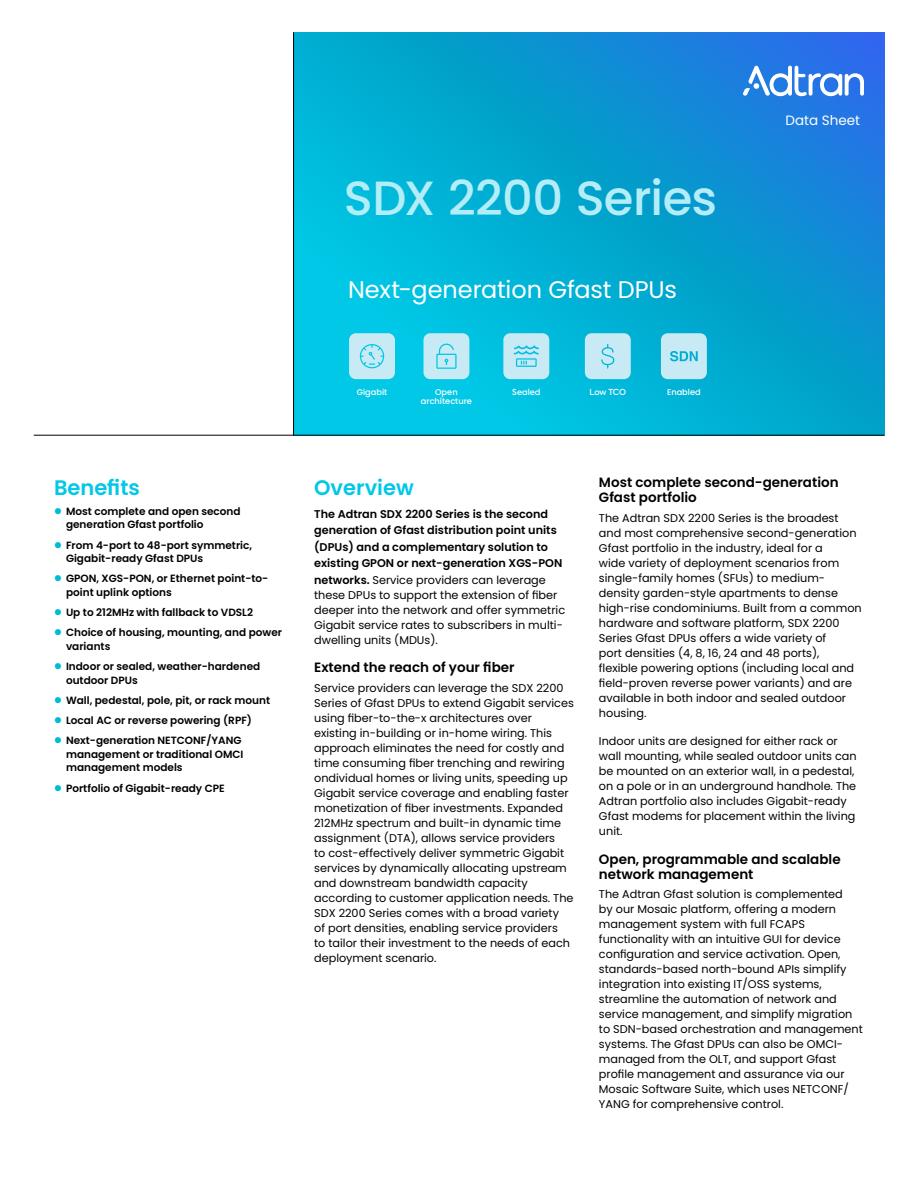
<style>
.page{position:relative;width:918px;height:1188px;background:#fff}
.page>*{position:absolute;margin:0;border:0;box-sizing:border-box;transform-origin:0 0}
.Variable_Header{font:500 48px "Poppins";letter-spacing:-.015em;color:#b3eef8}
.Variable_Prouduct_Description{font:24px "Poppins";letter-spacing:-.005em;color:#fff}
.t1{font:600 21px "Poppins";color:#00c8e6}
.Subhead{font:600 13.5px/15px "Poppins";color:#000}
.t2{font:13.5px "Poppins";color:#fff}
.Body_Copy{font:11.25px/15px "Poppins";color:#000}
.First_Paragraph{font:600 11.25px/16.5px "Poppins";color:#000}
.First_Paragraph-2{font:11.25px/15px "Poppins";color:#000}
.t3{font:600 10.5px/13.5px "Poppins";color:#000}
.t4{font:500 8.25px/9px "Poppins";color:#fff;text-align:center}
.t5{font:500 8.25px "Axiforma";color:#fff}
.s1{font-weight:400}
</style>
<div class="page">
<svg style="left:294px;top:32px;width:590px;height:403px;background:#06a5d6"></svg>
<hr style="left:34px;top:435px;width:850px;height:1px;background:#000">
<hr style="left:293px;top:32px;width:1px;height:403px;background:#000">
<svg style="left:743px;top:66px;width:121px;height:30px"></svg>
<svg style="left:424px;top:333px;width:45px;height:46px;background:#b8e7f2"></svg>
<svg style="left:503px;top:333px;width:46px;height:46px;background:#b2e5f1"></svg>
<svg style="left:585px;top:333px;width:46px;height:46px;background:#bbe6f2"></svg>
<svg style="left:661px;top:333px;width:46px;height:46px;background:#b4e4f0"></svg>
<svg style="left:349px;top:333px;width:46px;height:46px;background:#b6e6f2"></svg>
<p class="Variable_Header" style="left:344px;top:171px;width:375px">SDX 2200 Series</p>
<p class="Variable_Prouduct_Description" style="left:348px;top:275px;width:331px">Next-generation Gfast DPUs</p>
<p class="t2" style="left:786px;top:113px;width:76px">Data Sheet</p>
<p class="t1" style="left:54px;top:475px;width:87px">Benefits</p>
<p class="t3" style="left:66px;top:504px;width:176px">Most complete and open second generation Gfast portfolio</p>
<p class="t3" style="left:66px;top:538px;width:188px">From 4-port to 48-port symmetric,<br>Gigabit-ready Gfast DPUs</p>
<p class="t3" style="left:66px;top:572px;width:204px">GPON, XGS-PON, or Ethernet point-to&shy;point uplink options</p>
<p class="t3" style="left:66px;top:606px;width:189px">Up to 212MHz with fallback to VDSL2</p>
<p class="t3" style="left:66px;top:626px;width:218px">Choice of housing, mounting, and power variants</p>
<p class="t3" style="left:66px;top:660px;width:196px">Indoor or sealed, weather-hardened outdoor DPUs</p>
<p class="t3" style="left:66px;top:693px;width:206px">Wall, pedestal, pole, pit, or rack mount</p>
<p class="t3" style="left:66px;top:714px;width:188px">Local AC or reverse powering (RPF)</p>
<p class="t3" style="left:66px;top:734px;width:179px">Next-generation NETCONF/YANG management or traditional OMCI management models</p>
<p class="t3" style="left:66px;top:781px;width:160px">Portfolio of Gigabit-ready CPE</p>
<p class="t4" style="left:357px;top:387px;width:32px">Gigabit</p>
<p class="t5" style="left:512px;top:386px;width:30px">Sealed</p>
<p class="t5" style="left:589px;top:386px;width:38px">Low TCO</p>
<p class="t4" style="left:667px;top:387px;width:35px">Enabled</p>
<p class="t4" style="left:421px;top:387px;width:53px">Open architecture</p>
<p class="t1" style="left:314px;top:475px;width:101px">Overview</p>
<p class="First_Paragraph" style="left:314px;top:506px;width:250px">The Adtran SDX 2200 Series is the second generation of Gfast distribution point units (DPUs) and a complementary solution to existing GPON or next-generation XGS-PON networks. <span class="s1">Service providers can leverage</span></p>
<p class="First_Paragraph-2" style="left:314px;top:587px;width:252px">these DPUs to support the extension of fiber deeper into the network and offer symmetric Gigabit service rates to subscribers in multi&shy;dwelling units (MDUs).</p>
<p class="Subhead" style="left:314px;top:660px;width:202px">Extend the reach of your fiber</p>
<p class="Body_Copy" style="left:314px;top:680px;width:261px">Service providers can leverage the SDX 2200<br>Series of Gfast DPUs to extend Gigabit services using fiber-to-the-x architectures over existing in-building or in-home wiring. This approach eliminates the need for costly and time consuming fiber trenching and rewiring ondividual homes or living units, speeding up Gigabit service coverage and enabling faster monetization of fiber investments. Expanded 212MHz spectrum and built-in dynamic time assignment (DTA), allows service providers<br>to cost-effectively deliver symmetric Gigabit services by dynamically allocating upstream and downstream bandwidth capacity according to customer application needs. The SDX 2200 Series comes with a broad variety<br>of port densities, enabling service providers<br>to tailor their investment to the needs of each deployment scenario.</p>
<p class="Subhead" style="left:599px;top:475px;width:241px">Most complete second-generation<br>Gfast portfolio</p>
<p class="Body_Copy" style="left:599px;top:510px;width:264px">The Adtran SDX 2200 Series is the broadest and most comprehensive second-generation Gfast portfolio in the industry, ideal for a<br>wide variety of deployment scenarios from single-family homes (SFUs) to medium&shy;density garden-style apartments to dense high-rise condominiums. Built from a common hardware and software platform, SDX 2200<br>Series Gfast DPUs offers a wide variety of<br>port densities (4, 8, 16, 24 and 48 ports),<br>flexible powering options (including local and field-proven reverse power variants) and are available in both indoor and sealed outdoor housing.</p>
<p class="Body_Copy" style="left:599px;top:734px;width:259px">Indoor units are designed for either rack or wall mounting, while sealed outdoor units can be mounted on an exterior wall, in a pedestal, on a pole or in an underground handhole. The Adtran portfolio also includes Gigabit-ready Gfast modems for placement within the living unit.</p>
<p class="Subhead" style="left:599px;top:852px;width:243px">Open, programmable and scalable network management</p>
<p class="Body_Copy" style="left:599px;top:887px;width:265px">The Adtran Gfast solution is complemented<br>by our Mosaic platform, offering a modern management system with full FCAPS functionality with an intuitive GUI for device configuration and service activation. Open, standards-based north-bound APIs simplify integration into existing IT/OSS systems, streamline the automation of network and service management, and simplify migration to SDN-based orchestration and management systems. The Gfast DPUs can also be OMCI&shy;managed from the OLT, and support Gfast profile management and assurance via our Mosaic Software Suite, which uses NETCONF/ YANG for comprehensive control.</p>
</div>
